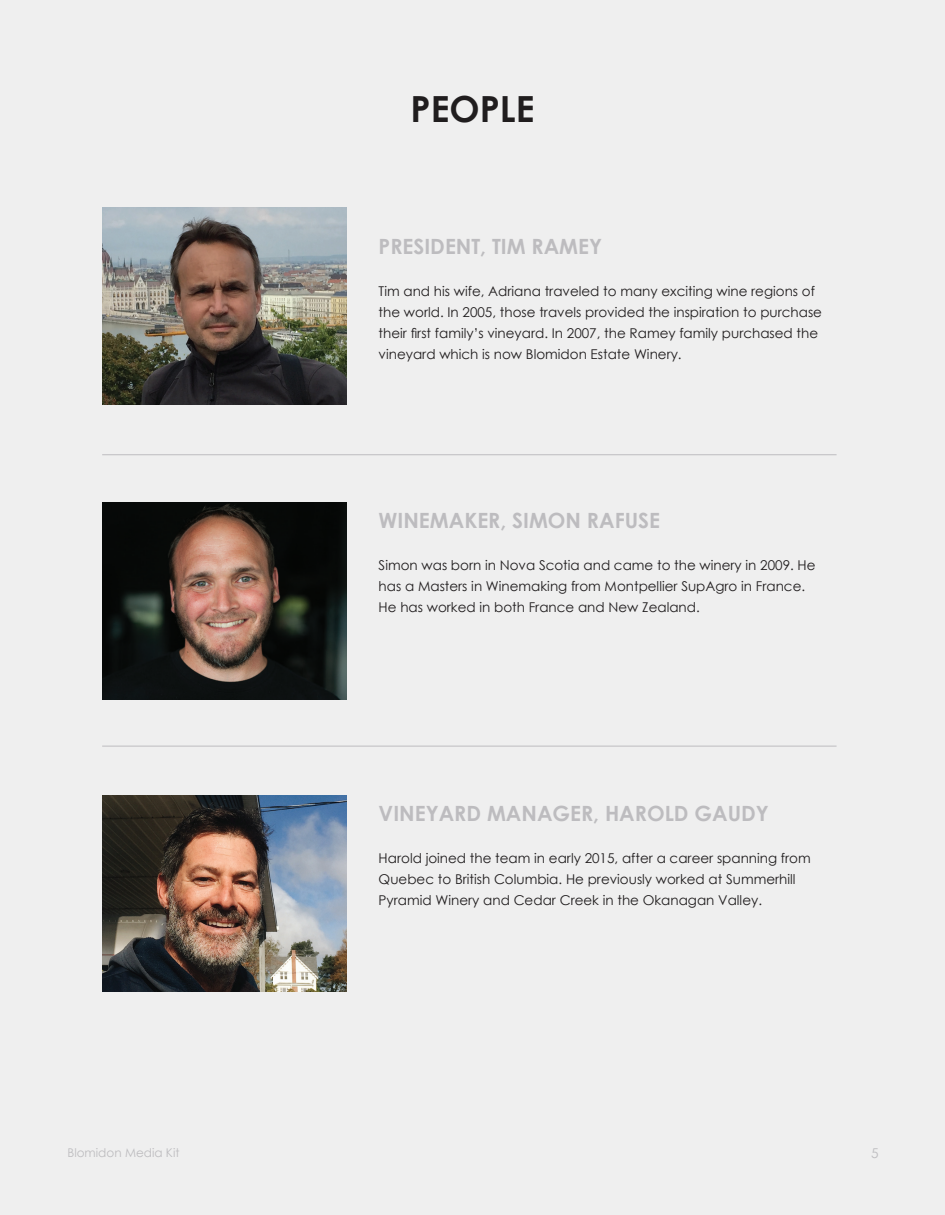
<style>
.page{position:relative;width:945px;height:1215px;background:#efefef}
.page>*{position:absolute;margin:0;border:0;box-sizing:border-box;transform-origin:0 0}
.t1{font:700 36px "Century Gothic";color:#201d1e}
.t2{font:700 21px "Century Gothic";color:#bdbcbf}
.t3{font:13.5px/21px "Century Gothic";color:#201d1e}
.t4{font:13.5px "Century Gothic";color:#bdbcbf}
.t5{font:12px "Century Gothic";color:#bdbcbf}
</style>
<div class="page">
<img style="left:102px;top:503px;width:244px;height:196px">
<hr style="left:102px;top:454px;width:735px;height:1px;background:#bdbcbf">
<img style="left:102px;top:795px;width:244px;height:197px">
<hr style="left:102px;top:746px;width:735px;height:1px;background:#bdbcbf">
<img style="left:102px;top:208px;width:244px;height:196px">
<p class="t1" style="left:411px;top:82px;width:125px">PEOPLE</p>
<p class="t2" style="left:379px;top:230px;width:225px">PRESIDENT, TIM RAMEY</p>
<p class="t3" style="left:379px;top:280px;width:445px">Tim and his wife, Adriana traveled to many exciting wine regions of the world. In 2005, those travels provided the inspiration to purchase their first family’s vineyard. In 2007, the Ramey family purchased the vineyard which is now Blomidon Estate Winery.</p>
<p class="t2" style="left:379px;top:505px;width:283px">WINEMAKER, SIMON RAFUSE</p>
<p class="t3" style="left:379px;top:555px;width:438px">Simon was born in Nova Scotia and came to the winery in 2009. He has a Masters in Winemaking from Montpellier SupAgro in France.<br>He has worked in both France and New Zealand.</p>
<p class="t2" style="left:379px;top:797px;width:392px">VINEYARD MANAGER, HAROLD GAUDY</p>
<p class="t3" style="left:379px;top:847px;width:434px">Harold joined the team in early 2015, after a career spanning from<br>Quebec to British Columbia. He previously worked at Summerhill<br>Pyramid Winery and Cedar Creek in the Okanagan Valley.</p>
<p class="t5" style="left:68px;top:1144px;width:114px">Blomidon Media Kit</p>
<p class="t4" style="left:871px;top:1143px;width:9px">5</p>
</div>
